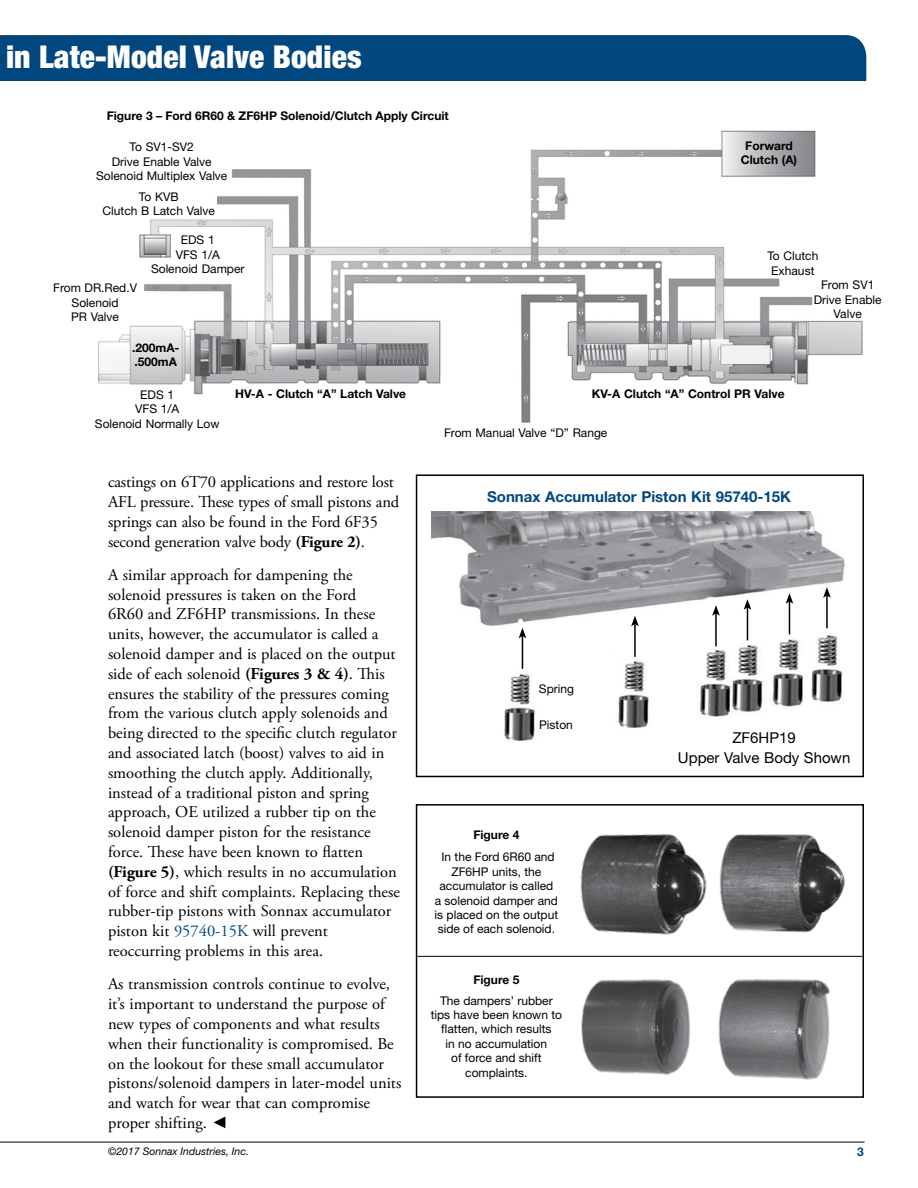
<style>
.page{position:relative;width:918px;height:1188px;background:#fff}
.page>*{position:absolute;margin:0;border:0;box-sizing:border-box;transform-origin:0 0}
.t1{font:900 condensed 31.5px "Helvetica Neue LT Std";letter-spacing:.005em;color:#fff}
.t2{font:16.5px/19.8px "Adobe Garamond Pro";color:#000}
.t3{font:700 15px "Helvetica Neue LT Std";color:#00467f}
.t4{font:15px/19.5px "Helvetica Neue LT Std";color:#000;text-align:center}
.t5{font:12px/14.4px "Helvetica Neue LT Std";color:#000;text-align:center}
.t6{font:700 12px/14.4px "Helvetica Neue LT Std";color:#000}
.t7{font:700 12px "Helvetica Neue LT Std";color:#00467f}
.t8{font:italic 10.5px "Helvetica Neue LT Std";color:#000}
.s1{font-weight:700}
.s2{color:#00467f}
.s3{font-family:"Arial"}
</style>
<div class="page">
<hr style="left:0;top:1142px;width:864px;height:1px;background:#000">
<div style="left:0;top:35px;width:866px;height:46px;background:#00467f"></div>
<img style="left:98px;top:130px;width:765px;height:293px">
<img style="left:580px;top:834px;width:97px;height:101px">
<img style="left:677px;top:834px;width:184px;height:122px">
<img style="left:581px;top:979px;width:110px;height:96px">
<img style="left:718px;top:978px;width:113px;height:102px">
<div style="left:416px;top:804px;width:448px;height:294px;border:2px solid #000"></div>
<div style="left:416px;top:474px;width:448px;height:303px;border:2px solid #000"></div>
<img style="left:432px;top:511px;width:413px;height:230px">
<hr style="left:522px;top:636px;width:1px;height:32px;background:#000">
<svg style="left:519px;top:628px;width:7px;height:10px"></svg>
<hr style="left:634px;top:624px;width:2px;height:32px;background:#000">
<svg style="left:631px;top:616px;width:8px;height:10px"></svg>
<hr style="left:715px;top:613px;width:2px;height:33px;background:#000">
<svg style="left:712px;top:605px;width:8px;height:11px"></svg>
<hr style="left:747px;top:607px;width:1px;height:33px;background:#000">
<svg style="left:744px;top:599px;width:7px;height:11px"></svg>
<hr style="left:789px;top:601px;width:1px;height:33px;background:#000">
<svg style="left:786px;top:593px;width:7px;height:11px"></svg>
<hr style="left:826px;top:595px;width:2px;height:33px;background:#000">
<svg style="left:823px;top:587px;width:8px;height:11px"></svg>
<hr style="left:417px;top:956px;width:445px;height:1px;background:#000">
<h1 class="t1" style="left:6px;top:38px;width:357px">in Late-Model Valve Bodies</h1>
<p class="t6" style="left:107px;top:109px;width:344px">Figure 3 – Ford 6R60 &amp; ZF6HP Solenoid/Clutch Apply Circuit</p>
<p class="t5" style="left:96px;top:140px;width:133px">To SV1-SV2<br>Drive Enable Valve<br>Solenoid Multiplex Valve</p>
<p class="t5" style="left:103px;top:189px;width:114px">To KVB<br>Clutch B Latch Valve</p>
<p class="t5" style="left:151px;top:233px;width:95px">EDS 1<br>VFS 1/A<br>Solenoid Damper</p>
<p class="t5" style="left:53px;top:281px;width:85px">From DR.Red.V<br>Solenoid<br>PR Valve</p>
<p class="t6" style="left:132px;top:340px;width:49px">.200mA-.500mA</p>
<p class="t6" style="left:741px;top:138px;width:58px;text-align:center">Forward<br>Clutch (A)</p>
<p class="t5" style="left:767px;top:249px;width:53px">To Clutch<br>Exhaust</p>
<p class="t5" style="left:814px;top:278px;width:69px">From SV1<br>Drive Enable<br>Valve</p>
<p class="t5" style="left:95px;top:387px;width:126px">EDS 1<br>VFS 1/A<br>Solenoid Normally Low</p>
<p class="t6" style="left:235px;top:386px;width:173px">HV-A - Clutch “A” Latch Valve</p>
<p class="t6" style="left:592px;top:386px;width:194px">KV-A Clutch “A” Control PR Valve</p>
<p class="t5" style="left:444px;top:425px;width:165px">From Manual Valve “D” Range</p>
<p class="t2" style="left:108px;top:473px;width:293px">castings on 6T70 applications and restore lost AFL pressure. These types of small pistons and springs can also be found in the Ford 6F35 second generation valve body <span class="s1">(Figure 2)</span>.</p>
<p class="t2" style="left:108px;top:565px;width:294px">A similar approach for dampening the solenoid pressures is taken on the Ford<br>6R60 and ZF6HP transmissions. In these units, however, the accumulator is called a solenoid damper and is placed on the output side of each solenoid <span class="s1">(Figures 3 &amp; 4)</span>. This ensures the stability of the pressures coming from the various clutch apply solenoids and being directed to the specific clutch regulator and associated latch (boost) valves to aid in smoothing the clutch apply. Additionally, instead of a traditional piston and spring approach, OE utilized a rubber tip on the solenoid damper piston for the resistance force. These have been known to flatten <span class="s1">(Figure 5)</span>, which results in no accumulation of force and shift complaints. Replacing these rubber-tip pistons with Sonnax accumulator piston kit <span class="s2">95740-15K</span> will prevent reoccurring problems in this area.</p>
<p class="t2" style="left:108px;top:975px;width:295px">As transmission controls continue to evolve, it’s important to understand the purpose of new types of components and what results when their functionality is compromised. Be on the lookout for these small accumulator pistons/solenoid dampers in later-model units and watch for wear that can compromise proper shifting. <span class="s3">◄</span></p>
<p class="t3" style="left:487px;top:488px;width:305px">Sonnax Accumulator Piston Kit 95740-15K</p>
<p class="t5" style="left:539px;top:682px;width:37px">Spring</p>
<p class="t5" style="left:539px;top:718px;width:35px">Piston</p>
<p class="t6" style="left:473px;top:827px;width:48px">Figure 4</p>
<p class="t5" style="left:435px;top:850px;width:125px">In the Ford 6R60 and<br>ZF6HP units, the accumulator is called<br>a solenoid damper and is placed on the output side of each solenoid.</p>
<p class="t6" style="left:473px;top:973px;width:48px">Figure 5</p>
<p class="t5" style="left:431px;top:993px;width:133px">The dampers’ rubber tips have been known to flatten, which results<br>in no accumulation<br>of force and shift complaints.</p>
<p class="t4" style="left:678px;top:728px;width:174px">ZF6HP19<br>Upper Valve Body Shown</p>
<p class="t8" style="left:108px;top:1145px;width:143px">©2017 Sonnax Industries, Inc.</p>
<p class="t7" style="left:857px;top:1144px;width:8px">3</p>
</div>
